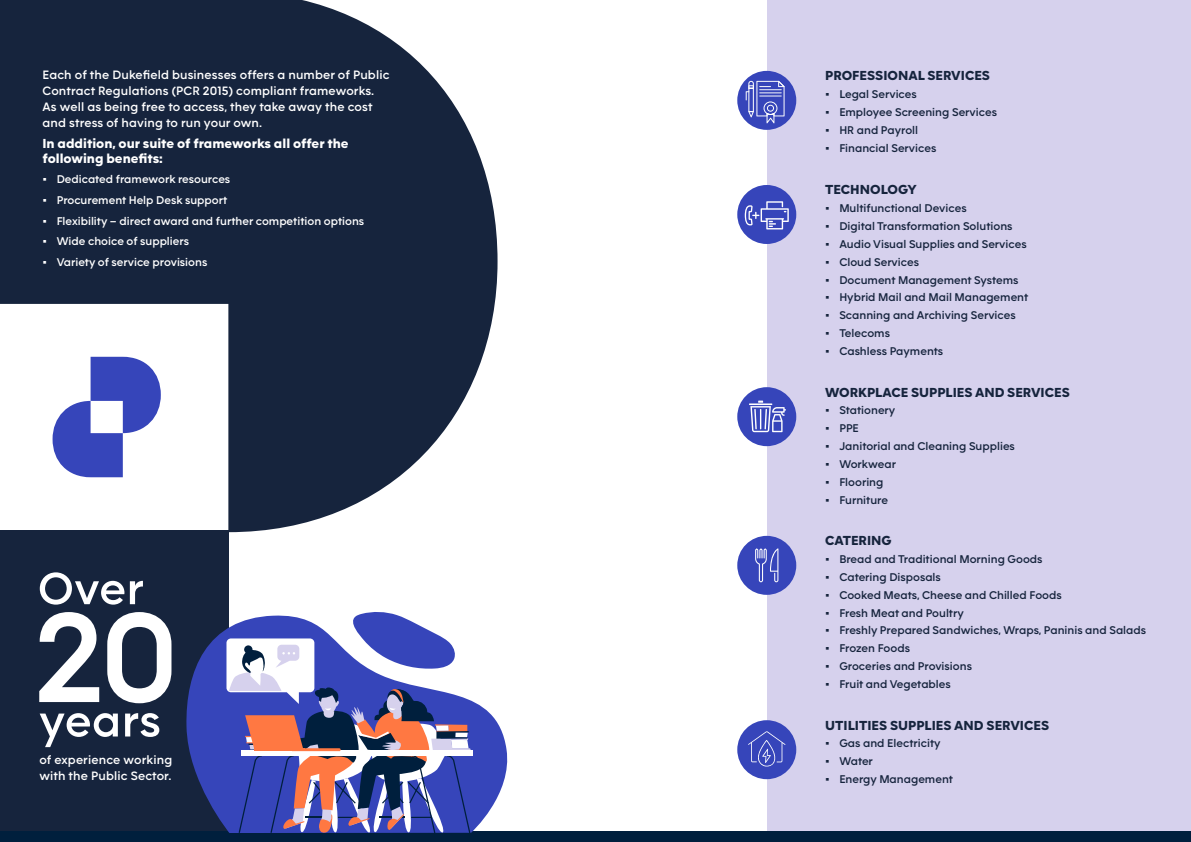
<style>
.page{position:relative;width:1191px;height:842px;background:#fff}
.page>*{position:absolute;margin:0;border:0;box-sizing:border-box;transform-origin:0 0}
.t1{font:800 14px "F37 Moon";color:#16243d}
.t2{font:800 14px/15px "F37 Moon";color:#fff}
.t3{font:600 13px/16px "F37 Moon";letter-spacing:.01em;color:#fff}
.t4{font:600 12px "F37 Moon";color:#16243d}
.t5{font:600 12px "F37 Moon";color:#fff}
</style>
<div class="page">
<div style="left:767px;top:0;width:424px;height:841px;background:#d6d1ed"></div>
<div style="left:737px;top:71px;width:59px;height:59px;background:#3645ba;border-radius:50%"></div>
<svg style="left:745px;top:81px;width:39px;height:42px"></svg>
<div style="left:737px;top:720px;width:59px;height:59px;background:#3645ba;border-radius:50%"></div>
<svg style="left:748px;top:731px;width:37px;height:36px"></svg>
<div style="left:737px;top:185px;width:59px;height:59px;background:#3645ba;border-radius:50%"></div>
<svg style="left:744px;top:201px;width:45px;height:28px"></svg>
<div style="left:737px;top:387px;width:59px;height:59px;background:#3645ba;border-radius:50%"></div>
<hr style="left:749px;top:403px;width:23px;height:2px;background:#fff">
<svg style="left:750px;top:401px;width:36px;height:31px"></svg>
<div style="left:737px;top:536px;width:59px;height:59px;background:#3645ba;border-radius:50%"></div>
<svg style="left:755px;top:548px;width:23px;height:34px"></svg>
<svg style="left:0;top:0;width:497px;height:532px;fill:#16243d"></svg>
<div style="left:0;top:531px;width:229px;height:311px;background:#16243d"></div>
<div style="left:0;top:832px;width:1191px;height:10px;background:#001f3d"></div>
<svg style="left:40px;top:713px;width:119px;height:34px"></svg>
<svg style="left:39px;top:612px;width:132px;height:91px"></svg>
<svg style="left:40px;top:572px;width:103px;height:33px"></svg>
<svg style="left:53px;top:357px;width:108px;height:120px"></svg>
<svg style="left:186px;top:661px;width:321px;height:171px;fill:#3645ba"></svg>
<div style="left:241px;top:751px;width:231px;height:5px;background:#fff"></div>
<svg style="left:199px;top:612px;width:272px;height:220px"></svg>
<p class="t3" style="left:43px;top:66px;width:348px">Each of the Dukefield businesses offers a number of Public Contract Regulations (PCR 2015) compliant frameworks.<br>As well as being free to access, they take away the cost and stress of having to run your own.</p>
<p class="t2" style="left:43px;top:135px;width:307px">In addition, our suite of frameworks all offer the following benefits:</p>
<p class="t5" style="left:43px;top:172px;width:189px">• Dedicated framework resources</p>
<p class="t5" style="left:43px;top:193px;width:186px">• Procurement Help Desk support</p>
<p class="t5" style="left:43px;top:213px;width:323px">• Flexibility – direct award and further competition options</p>
<p class="t5" style="left:43px;top:234px;width:148px">• Wide choice of suppliers</p>
<p class="t5" style="left:43px;top:255px;width:166px">• Variety of service provisions</p>
<p class="t3" style="left:39px;top:751px;width:134px">of experience working with the Public Sector.</p>
<p class="t1" style="left:825px;top:67px;width:166px">PROFESSIONAL SERVICES</p>
<p class="t4" style="left:825px;top:87px;width:93px">• Legal Services</p>
<p class="t4" style="left:825px;top:105px;width:173px">• Employee Screening Services</p>
<p class="t4" style="left:825px;top:123px;width:94px">• HR and Payroll</p>
<p class="t4" style="left:825px;top:140px;width:113px">• Financial Services</p>
<p class="t1" style="left:825px;top:181px;width:93px">TECHNOLOGY</p>
<p class="t4" style="left:825px;top:201px;width:143px">• Multifunctional Devices</p>
<p class="t4" style="left:825px;top:219px;width:189px">• Digital Transformation Solutions</p>
<p class="t4" style="left:825px;top:237px;width:203px">• Audio Visual Supplies and Services</p>
<p class="t4" style="left:825px;top:255px;width:95px">• Cloud Services</p>
<p class="t4" style="left:825px;top:272px;width:195px">• Document Management Systems</p>
<p class="t4" style="left:825px;top:290px;width:205px">• Hybrid Mail and Mail Management</p>
<p class="t4" style="left:825px;top:308px;width:192px">• Scanning and Archiving Services</p>
<p class="t4" style="left:825px;top:326px;width:66px">• Telecoms</p>
<p class="t4" style="left:825px;top:344px;width:120px">• Cashless Payments</p>
<p class="t1" style="left:825px;top:383px;width:246px">WORKPLACE SUPPLIES AND SERVICES</p>
<p class="t4" style="left:825px;top:403px;width:72px">• Stationery</p>
<p class="t4" style="left:825px;top:421px;width:35px">• PPE</p>
<p class="t4" style="left:825px;top:439px;width:191px">• Janitorial and Cleaning Supplies</p>
<p class="t4" style="left:825px;top:457px;width:72px">• Workwear</p>
<p class="t4" style="left:825px;top:475px;width:60px">• Flooring</p>
<p class="t4" style="left:825px;top:492px;width:64px">• Furniture</p>
<p class="t1" style="left:825px;top:532px;width:68px">CATERING</p>
<p class="t4" style="left:825px;top:552px;width:219px">• Bread and Traditional Morning Goods</p>
<p class="t4" style="left:825px;top:570px;width:117px">• Catering Disposals</p>
<p class="t4" style="left:825px;top:588px;width:238px">• Cooked Meats, Cheese and Chilled Foods</p>
<p class="t4" style="left:825px;top:605px;width:140px">• Fresh Meat and Poultry</p>
<p class="t4" style="left:825px;top:623px;width:322px">• Freshly Prepared Sandwiches, Wraps, Paninis and Salads</p>
<p class="t4" style="left:825px;top:641px;width:86px">• Frozen Foods</p>
<p class="t4" style="left:825px;top:659px;width:148px">• Groceries and Provisions</p>
<p class="t4" style="left:825px;top:677px;width:127px">• Fruit and Vegetables</p>
<p class="t1" style="left:825px;top:716px;width:225px">UTILITIES SUPPLIES AND SERVICES</p>
<p class="t4" style="left:825px;top:736px;width:117px">• Gas and Electricity</p>
<p class="t4" style="left:825px;top:754px;width:49px">• Water</p>
<p class="t4" style="left:825px;top:772px;width:129px">• Energy Management</p>
</div>
